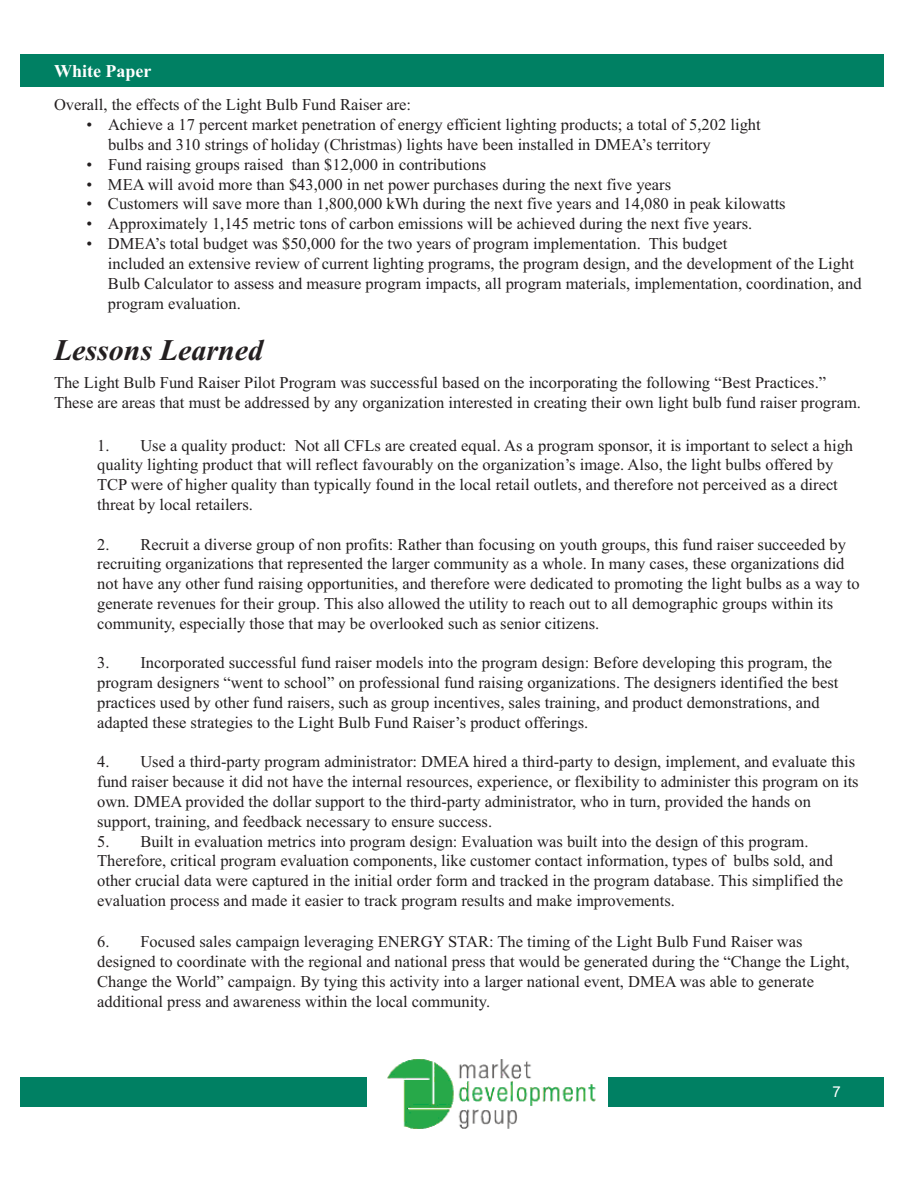
<style>
.page{position:relative;width:918px;height:1188px;background:#fff}
.page>*{position:absolute;margin:0;border:0;box-sizing:border-box;transform-origin:0 0}
.t1{font:italic 700 30px "Times New Roman";color:#231f20}
.t2{font:700 18px "Times New Roman";color:#fff}
.t3{font:16.5px/19.8px "Times New Roman";color:#231f20}
.t4{font:15px "Arial";color:#fff}
</style>
<div class="page">
<div style="left:20px;top:54px;width:864px;height:33px;background:#008063"></div>
<div style="left:20px;top:1077px;width:864px;height:30px;background:#008063"></div>
<div style="left:367px;top:1058px;width:241px;height:70px;background:#fff"></div>
<img style="left:387px;top:1059px;width:209px;height:69px">
<p class="t2" style="left:54px;top:60px;width:99px">White Paper</p>
<p class="t3" style="left:54px;top:95px;width:359px">Overall, the effects of the Light Bulb Fund Raiser are:</p>
<p class="t3" style="left:108px;top:115px;width:654px;text-indent:-22px">• Achieve a 17 percent market penetration of energy efficient lighting products; a total of 5,202 light bulbs and 310 strings of holiday (Christmas) lights have been installed in DMEA’s territory</p>
<p class="t3" style="left:86px;top:154px;width:401px">• Fund raising groups raised than $12,000 in contributions</p>
<p class="t3" style="left:86px;top:174px;width:586px">• MEA will avoid more than $43,000 in net power purchases during the next five years</p>
<p class="t3" style="left:86px;top:194px;width:701px">• Customers will save more than 1,800,000 kWh during the next five years and 14,080 in peak kilowatts</p>
<p class="t3" style="left:86px;top:214px;width:667px">• Approximately 1,145 metric tons of carbon emissions will be achieved during the next five years.</p>
<p class="t3" style="left:108px;top:233px;width:755px;text-indent:-22px">• DMEA’s total budget was $50,000 for the two years of program implementation. This budget<br>included an extensive review of current lighting programs, the program design, and the development of the Light Bulb Calculator to assess and measure program impacts, all program materials, implementation, coordination, and program evaluation.</p>
<h1 class="t1" style="left:54px;top:333px;width:211px">Lessons Learned</h1>
<p class="t3" style="left:54px;top:371px;width:809px;line-height:20.9px">The Light Bulb Fund Raiser Pilot Program was successful based on the incorporating the following “Best Practices.”<br>These are areas that must be addressed by any organization interested in creating their own light bulb fund raiser program.</p>
<p class="t3" style="left:97px;top:435px;width:757px">1. Use a quality product: Not all CFLs are created equal. As a program sponsor, it is important to select a high quality lighting product that will reflect favourably on the organization’s image. Also, the light bulbs offered by TCP were of higher quality than typically found in the local retail outlets, and therefore not perceived as a direct threat by local retailers.</p>
<p class="t3" style="left:97px;top:534px;width:764px">2. Recruit a diverse group of non profits: Rather than focusing on youth groups, this fund raiser succeeded by recruiting organizations that represented the larger community as a whole. In many cases, these organizations did not have any other fund raising opportunities, and therefore were dedicated to promoting the light bulbs as a way to generate revenues for their group. This also allowed the utility to reach out to all demographic groups within its community, especially those that may be overlooked such as senior citizens.</p>
<p class="t3" style="left:97px;top:653px;width:743px">3. Incorporated successful fund raiser models into the program design: Before developing this program, the program designers “went to school” on professional fund raising organizations. The designers identified the best practices used by other fund raisers, such as group incentives, sales training, and product demonstrations, and adapted these strategies to the Light Bulb Fund Raiser’s product offerings.</p>
<p class="t3" style="left:97px;top:752px;width:763px">4. Used a third-party program administrator: DMEA hired a third-party to design, implement, and evaluate this fund raiser because it did not have the internal resources, experience, or flexibility to administer this program on its own. DMEA provided the dollar support to the third-party administrator, who in turn, provided the hands on support, training, and feedback necessary to ensure success.</p>
<p class="t3" style="left:97px;top:831px;width:748px">5. Built in evaluation metrics into program design: Evaluation was built into the design of this program.<br>Therefore, critical program evaluation components, like customer contact information, types of bulbs sold, and other crucial data were captured in the initial order form and tracked in the program database. This simplified the evaluation process and made it easier to track program results and make improvements.</p>
<p class="t3" style="left:97px;top:932px;width:754px">6. Focused sales campaign leveraging ENERGY STAR: The timing of the Light Bulb Fund Raiser was designed to coordinate with the regional and national press that would be generated during the “Change the Light, Change the World” campaign. By tying this activity into a larger national event, DMEA was able to generate additional press and awareness within the local community.</p>
<p class="t4" style="left:833px;top:1083px;width:10px">7</p>
</div>
